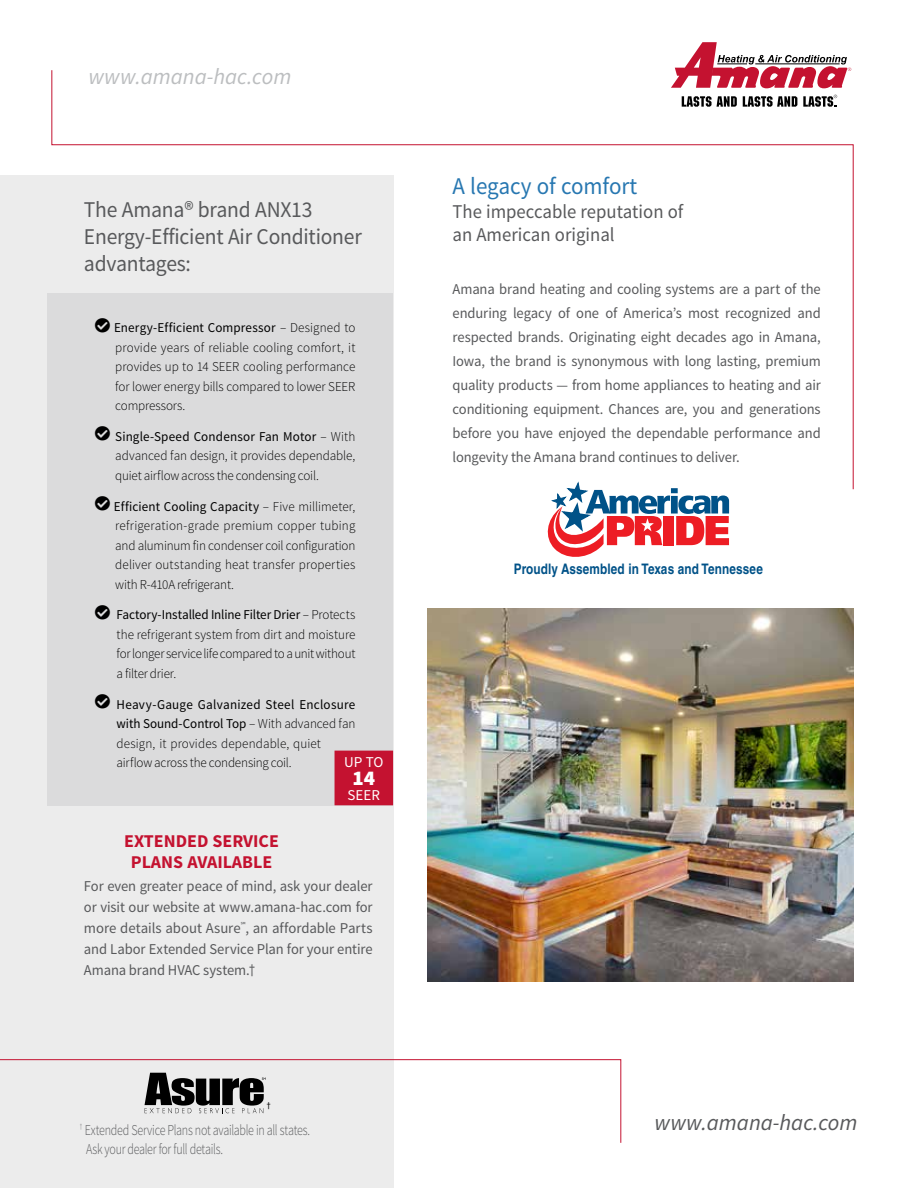
<style>
.page{position:relative;width:918px;height:1188px;background:#fff}
.page>*{position:absolute;margin:0;border:0;box-sizing:border-box;transform-origin:0 0}
.t1{font:24px "Source Sans Pro";color:#2777b1;scale:.96 1}
.t2{font:22.5px/27px "Source Sans Pro";letter-spacing:-.01em;color:#58595b;scale:.96 1}
.t3{font:italic 22.5px "Source Sans Pro";color:#bcbec0}
.t4{font:italic 22.5px "Source Sans Pro";color:#58595b}
.t5{font:900 21px "Source Sans Pro";color:#fff}
.t6{font:19.5px/23.4px "Source Sans Pro";color:#58595b;scale:.96 1}
.t7{font:700 18px/21px "Source Sans Pro";color:#c41230;text-align:center}
.t8{font:15px/24px "Source Sans Pro";letter-spacing:-.005em;color:#58595b;text-align:justify}
.t9{font:300 15px/18.8px "Source Sans Pro";letter-spacing:-.025em;color:#58595b;scale:.8 1}
.t10{font:15px "Source Sans Pro";color:#fff}
.t11{font:700 14.55px "Helvetica LT Std";letter-spacing:.01em;color:#005288;scale:.81 1}
.t12{font:300 13.5px/19.5px "Source Sans Pro";letter-spacing:-.01em;color:#000;text-align:justify}
.t13{font:condensed 8.25px "Helvetica Neue LT Std";color:#000}
.s1{font-weight:400}
</style>
<div class="page">
<div style="left:0;top:176px;width:393px;height:1012px;background:#ececec"></div>
<svg style="left:674px;top:42px;width:177px;height:28px"></svg>
<svg style="left:51px;top:70px;width:803px;height:420px"></svg>
<div style="left:48px;top:293px;width:345px;height:512px;background:#dbdbdc"></div>
<svg style="left:0;top:1059px;width:621px;height:84px"></svg>
<svg style="left:544px;top:479px;width:185px;height:78px"></svg>
<img style="left:428px;top:608px;width:425px;height:374px">
<div style="left:335px;top:751px;width:58px;height:54px;background:#c41230"></div>
<svg style="left:145px;top:1073px;width:121px;height:40px"></svg>
<h2 class="t3" style="left:88px;top:63px;width:204px">www.amana-hac.com</h2>
<h2 class="t2" style="left:84px;top:196px;width:291px">The Amana® brand ANX13<br>Energy-Efficient Air Conditioner advantages:</h2>
<p class="t12" style="left:114px;top:318px;width:243px"><span class="s1">Energy-Efficient Compressor</span> – Designed to provide years of reliable cooling comfort, it provides up to 14 SEER cooling performance for lower energy bills compared to lower SEER compressors.</p>
<p class="t12" style="left:115px;top:427px;width:242px"><span class="s1">Single-Speed Condensor Fan Motor</span> – With advanced fan design, it provides dependable, quiet airflow across the condensing coil.</p>
<p class="t12" style="left:114px;top:496px;width:243px"><span class="s1">Efficient Cooling Capacity</span> – Five millimeter, refrigeration-grade premium copper tubing and aluminum fin condenser coil configuration deliver outstanding heat transfer properties with R-410A refrigerant.</p>
<p class="t12" style="left:117px;top:605px;width:240px"><span class="s1">Factory-Installed Inline Filter Drier</span> – Protects the refrigerant system from dirt and moisture for longer service life compared to a unit without a filter drier.</p>
<p class="t12" style="left:117px;top:694px;width:240px;text-align:left"><span class="s1">Heavy-Gauge Galvanized Steel Enclosure with Sound-Control Top</span> – With advanced fan design, it provides dependable, quiet airflow across the condensing coil.</p>
<p class="t10" style="left:344px;top:752px;width:41px">UP TO</p>
<h3 class="t5" style="left:352px;top:764px;width:24px">14</h3>
<p class="t10" style="left:348px;top:785px;width:34px">SEER</p>
<h3 class="t7" style="left:124px;top:831px;width:156px">EXTENDED SERVICE<br>PLANS AVAILABLE</h3>
<p class="t8" style="left:84px;top:875px;width:290px;line-height:21px">For even greater peace of mind, ask your dealer or visit our website at www.amana-hac.com for more details about Asure<sup>℠</sup>, an affordable Parts and Labor Extended Service Plan for your entire Amana brand HVAC system.†</p>
<p class="t13" style="left:267px;top:1101px;width:5px">†</p>
<p class="t9" style="left:86px;top:1121px;width:282px;text-indent:-6px"><sup>†</sup> Extended Service Plans not available in all states.<br>Ask your dealer for full details.</p>
<h1 class="t1" style="left:453px;top:171px;width:194px">A legacy of comfort</h1>
<h3 class="t6" style="left:453px;top:200px;width:242px">The impeccable reputation of an American original</h3>
<p class="t8" style="left:453px;top:277px;width:370px">Amana brand heating and cooling systems are a part of the enduring legacy of one of America’s most recognized and respected brands. Originating eight decades ago in Amana, Iowa, the brand is synonymous with long lasting, premium quality products — from home appliances to heating and air conditioning equipment. Chances are, you and generations before you have enjoyed the dependable performance and longevity the Amana brand continues to deliver.</p>
<p class="t11" style="left:514px;top:560px;width:309px">Proudly Assembled in Texas and Tennessee</p>
<h2 class="t4" style="left:654px;top:1109px;width:204px">www.amana-hac.com</h2>
</div>
